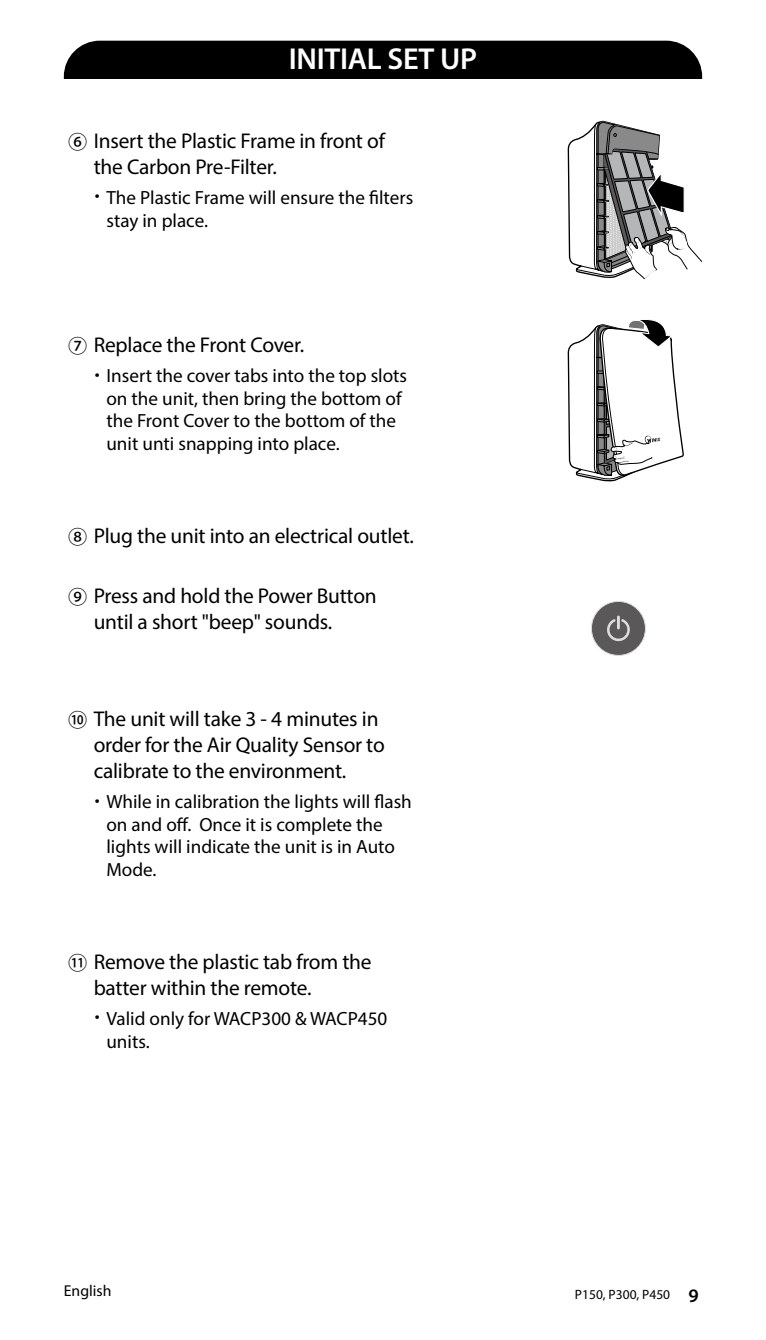
<style>
.page{position:relative;width:766px;height:1340px;background:#fff}
.page>*{position:absolute;margin:0;border:0;box-sizing:border-box;transform-origin:0 0}
.t1{font:600 30.38px "Myriad Pro";letter-spacing:-.01em;color:#fff}
.t2{font:21.38px/25.9px "Myriad Pro";letter-spacing:-.01em;color:#000}
.t3{font:19.12px/22.5px "Myriad Pro";color:#000}
.t4{font:600 19.12px "Myriad Pro";color:#000}
.t5{font:15.75px "Myriad Pro";color:#000}
.t6{font:13.5px "Myriad Pro";color:#000}
.s1{font-family:"Koz Go Pro";font-weight:500;font-size:19.12px}
</style>
<div class="page">
<div style="left:64px;top:41px;width:638px;height:75px;background:#000;border-radius:36px"></div>
<div style="left:54px;top:79px;width:658px;height:42px;background:#fff"></div>
<svg style="left:567px;top:319px;width:116px;height:162px"></svg>
<div style="left:591px;top:601px;width:54px;height:54px;background:#5a5858;border-radius:50%"></div>
<div style="left:591px;top:601px;width:54px;height:54px;border:1px solid #ddd;border-radius:50%"></div>
<svg style="left:607px;top:619px;width:23px;height:23px"></svg>
<hr style="left:616px;top:615px;width:3px;height:14px;background:#ddd">
<svg style="left:567px;top:121px;width:135px;height:158px"></svg>
<h1 class="t1" style="left:289px;top:40px;width:190px">INITIAL SET UP</h1>
<p class="t2" style="left:94px;top:127px;width:293px;text-indent:-26px"><span class="s1">⑥</span> Insert the Plastic Frame in front of the Carbon Pre-Filter.</p>
<p class="t3" style="left:106px;top:186px;width:308px">The Plastic Frame will ensure the filters stay in place.</p>
<p class="t2" style="left:68px;top:331px;width:237px"><span class="s1">⑦</span> Replace the Front Cover.</p>
<p class="t3" style="left:106px;top:364px;width:302px">Insert the cover tabs into the top slots on the unit, then bring the bottom of the Front Cover to the bottom of the unit unti snapping into place.</p>
<p class="t2" style="left:68px;top:522px;width:347px"><span class="s1">⑧</span> Plug the unit into an electrical outlet.</p>
<p class="t2" style="left:94px;top:582px;width:284px;text-indent:-26px"><span class="s1">⑨</span> Press and hold the Power Button until a short "beep" sounds.</p>
<p class="t2" style="left:94px;top:705px;width:292px;text-indent:-26px"><span class="s1">⑩</span> The unit will take 3 - 4 minutes in order for the Air Quality Sensor to calibrate to the environment.</p>
<p class="t3" style="left:106px;top:790px;width:307px">While in calibration the lights will flash on and off. Once it is complete the lights will indicate the unit is in Auto<br>Mode.</p>
<p class="t2" style="left:94px;top:948px;width:279px;text-indent:-26px"><span class="s1">⑪</span> Remove the plastic tab from the batter within the remote.</p>
<p class="t3" style="left:106px;top:1007px;width:282px">Valid only for WACP300 &amp; WACP450 units.</p>
<p class="t5" style="left:64px;top:1280px;width:49px">English</p>
<p class="t6" style="left:575px;top:1286px;width:97px">P150, P300, P450</p>
<p class="t4" style="left:688px;top:1283px;width:12px">9</p>
</div>
